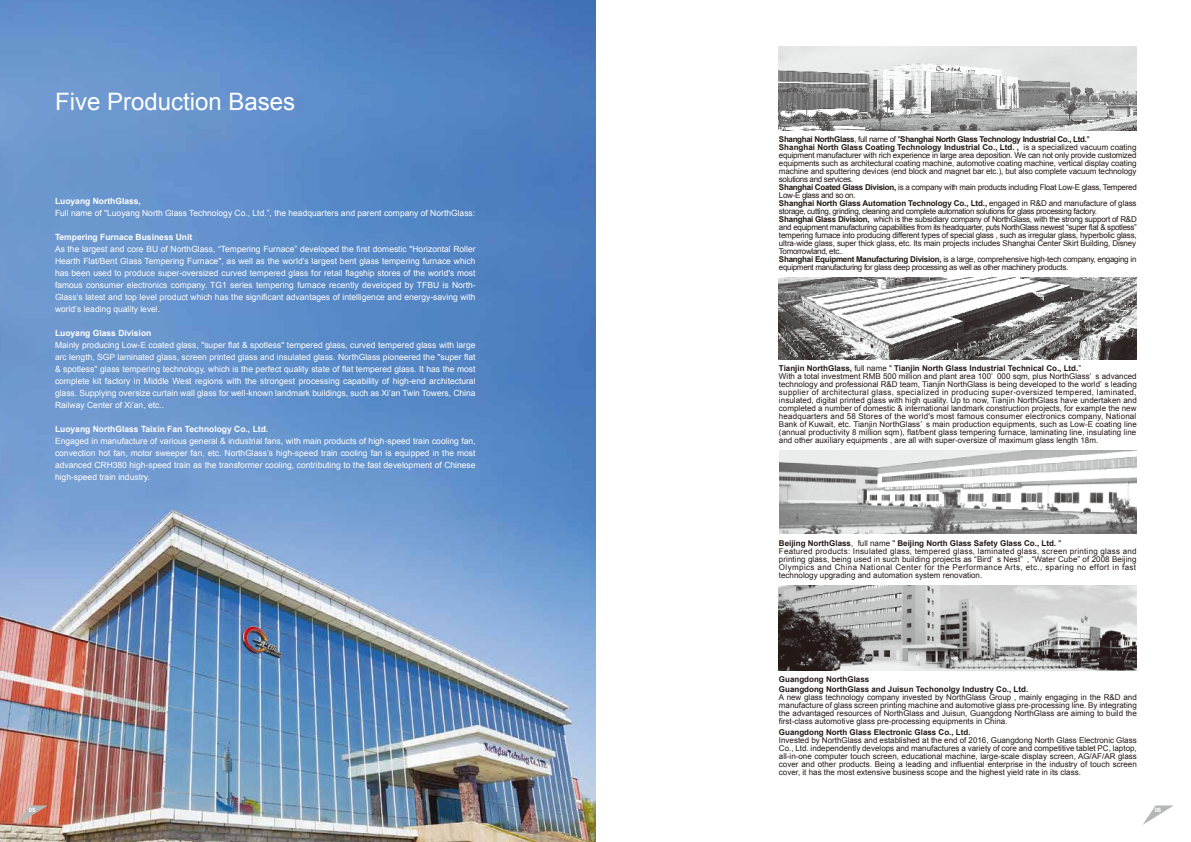
<style>
.page{position:relative;width:1191px;height:842px;background:#fff}
.page>*{position:absolute;margin:0;border:0;box-sizing:border-box;transform-origin:0 0}
.t1{font:24px "Arial";color:#fff}
.t2{font:8.5px/12px "Arial";color:#fff;text-align:justify}
.t3{font:700 8.5px "Arial";color:#fff}
.t4{font:8px/8px "Arial";color:#221815;text-align:justify}
.t5{font:8px/8px "Arial";letter-spacing:-.025em;color:#221815}
.t6{font:8px/8px "Arial";letter-spacing:.03em;color:#221815}
.t7{font:700 8px "Arial";color:#221815}
.t8{font:700 6px "Arial";color:#fff}
.s1{font-weight:700}
</style>
<div class="page">
<img style="left:779px;top:47px;width:357px;height:83px">
<img style="left:779px;top:277px;width:357px;height:82px">
<img style="left:779px;top:451px;width:357px;height:83px">
<img style="left:0;top:0;width:596px;height:842px">
<img style="left:779px;top:586px;width:357px;height:84px">
<svg style="left:1143px;top:805px;width:30px;height:20px"></svg>
<svg style="left:17px;top:805px;width:31px;height:20px"></svg>
<h1 class="t1" style="left:55px;top:86px;width:242px">Five Production Bases</h1>
<p class="t3" style="left:55px;top:195px;width:87px">Luoyang NorthGlass,</p>
<p class="t2" style="left:55px;top:207px;width:422px">Full name of "Luoyang North Glass Technology Co., Ltd.”, the headquarters and parent company of NorthGlass:</p>
<p class="t3" style="left:55px;top:231px;width:139px">Tempering Furnace Business Unit</p>
<p class="t2" style="left:55px;top:243px;width:422px">As the largest and core BU of NorthGlass, “Tempering Furnace” developed the first domestic "Horizontal Roller Hearth Flat/Bent Glass Tempering Furnace", as well as the world’s largest bent glass tempering furnace which has been used to produce super-oversized curved tempered glass for retail flagship stores of the world's most famous consumer electronics company. TG1 series tempering furnace recently developed by TFBU is North-Glass’s latest and top level product which has the significant advantages of intelligence and energy-saving with world’s leading quality level.</p>
<p class="t3" style="left:55px;top:327px;width:98px">Luoyang Glass Division</p>
<p class="t2" style="left:55px;top:339px;width:422px">Mainly producing Low-E coated glass, "super flat &amp; spotless" tempered glass, curved tempered glass with large arc length, SGP laminated glass, screen printed glass and insulated glass. NorthGlass pioneered the "super flat &amp; spotless" glass tempering technology, which is the perfect quality state of flat tempered glass. It has the most complete kit factory in Middle West regions with the strongest processing capability of high-end architectural glass. Supplying oversize curtain wall glass for well-known landmark buildings, such as Xi’an Twin Towers, China Railway Center of Xi’an, etc..</p>
<p class="t3" style="left:55px;top:423px;width:215px">Luoyang NorthGlass Taixin Fan Technology Co., Ltd.</p>
<p class="t2" style="left:55px;top:435px;width:422px">Engaged in manufacture of various general &amp; industrial fans, with main products of high-speed train cooling fan, convection hot fan, motor sweeper fan, etc. NorthGlass’s high-speed train cooling fan is equipped in the most advanced CRH380 high-speed train as the transformer cooling, contributing to the fast development of Chinese high-speed train industry.</p>
<p class="t5" style="left:779px;top:136px;width:359px"><span class="s1">Shanghai NorthGlass</span>, full name of "<span class="s1">Shanghai North Glass Technology Industrial Co., Ltd.</span>"<br><span class="s1">Shanghai North Glass Coating Technology Industrial Co., Ltd. ,</span> is a specialized vacuum coating equipment manufacturer with rich experience in large area deposition. We can not only provide customized equipments such as architectural coating machine, automotive coating machine, vertical display coating machine and sputtering devices (end block and magnet bar etc.), but also complete vacuum technology solutions and services.<br><span class="s1">Shanghai Coated Glass Division,</span> is a company with main products including Float Low-E glass, Tempered Low-E glass and so on.<br><span class="s1">Shanghai North Glass Automation Technology Co., Ltd.,</span> engaged in R&amp;D and manufacture of glass storage, cutting, grinding, cleaning and complete automation solutions for glass processing factory.<br><span class="s1">Shanghai Glass Division,</span> which is the subsidiary company of NorthGlass, with the strong support of R&amp;D and equipment manufacturing capabilities from its headquarter, puts NorthGlass newest “super flat &amp; spotless” tempering furnace into producing different types of special glass , such as irregular glass, hyperbolic glass, ultra-wide glass, super thick glass, etc. Its main projects includes Shanghai Center Skirt Building, Disney Tomorrowland, etc..<br><span class="s1">Shanghai Equipment Manufacturing Division,</span> is a large, comprehensive high-tech company, engaging in equipment manufacturing for glass deep processing as well as other machinery products.</p>
<p class="t4" style="left:779px;top:365px;width:359px;text-align:left"><span class="s1">Tianjin NorthGlass,</span> full name " <span class="s1">Tianjin North Glass Industrial Technical Co., Ltd.</span>”<br>With a total investment RMB 500 million and plant area 100’ 000 sqm, plus NorthGlass’ s advanced technology and professional R&amp;D team, Tianjin NorthGlass is being developed to the world’ s leading supplier of architectural glass, specialized in producing super-oversized tempered, laminated, insulated, digital printed glass with high quality. Up to now, Tianjin NorthGlass have undertaken and completed a number of domestic &amp; international landmark construction projects, for example the new headquarters and 58 Stores of the world's most famous consumer electronics company, National Bank of Kuwait, etc. Tianjin NorthGlass’ s main production equipments, such as Low-E coating line (annual productivity 8 million sqm), flat/bent glass tempering furnace, laminating line, insulating line and other auxiliary equipments , are all with super-oversize of maximum glass length 18m.</p>
<p class="t6" style="left:779px;top:539px;width:359px"><span class="s1">Beijing NorthGlass</span>, full name " <span class="s1">Beijing North Glass Safety Glass Co., Ltd.</span> "<br>Featured products: Insulated glass, tempered glass, laminated glass, screen printing glass and printing glass, being used in such building projects as “Bird’ s Nest” , “Water Cube” of 2008 Beijing Olympics and China National Center for the Performance Arts, etc., sparing no effort in fast technology upgrading and automation system renovation.</p>
<p class="t7" style="left:779px;top:674px;width:92px">Guangdong NorthGlass</p>
<p class="t7" style="left:779px;top:684px;width:251px">Guangdong NorthGlass and Juisun Techonolgy Industry Co., Ltd.</p>
<p class="t4" style="left:779px;top:694px;width:359px">A new glass technology company invested by NorthGlass Group , mainly engaging in the R&amp;D and manufacture of glass screen printing machine and automotive glass pre-processing line. By integrating the advantaged resources of NorthGlass and Juisun, Guangdong NorthGlass are aiming to build the first-class automotive glass pre-processing equipments in China.</p>
<p class="t7" style="left:779px;top:726px;width:193px">Guangdong North Glass Electronic Glass Co., Ltd.</p>
<p class="t4" style="left:779px;top:736px;width:359px">Invested by NorthGlass and established at the end of 2016, Guangdong North Glass Electronic Glass Co., Ltd. independently develops and manufactures a variety of core and competitive tablet PC, laptop, all-in-one computer touch screen, educational machine, large-scale display screen, AG/AF/AR glass cover and other products. Being a leading and influential enterprise in the industry of touch screen cover, it has the most extensive business scope and the highest yield rate in its class.</p>
<p class="t8" style="left:29px;top:806px;width:8px">05</p>
<p class="t8" style="left:1154px;top:806px;width:8px">06</p>
</div>
